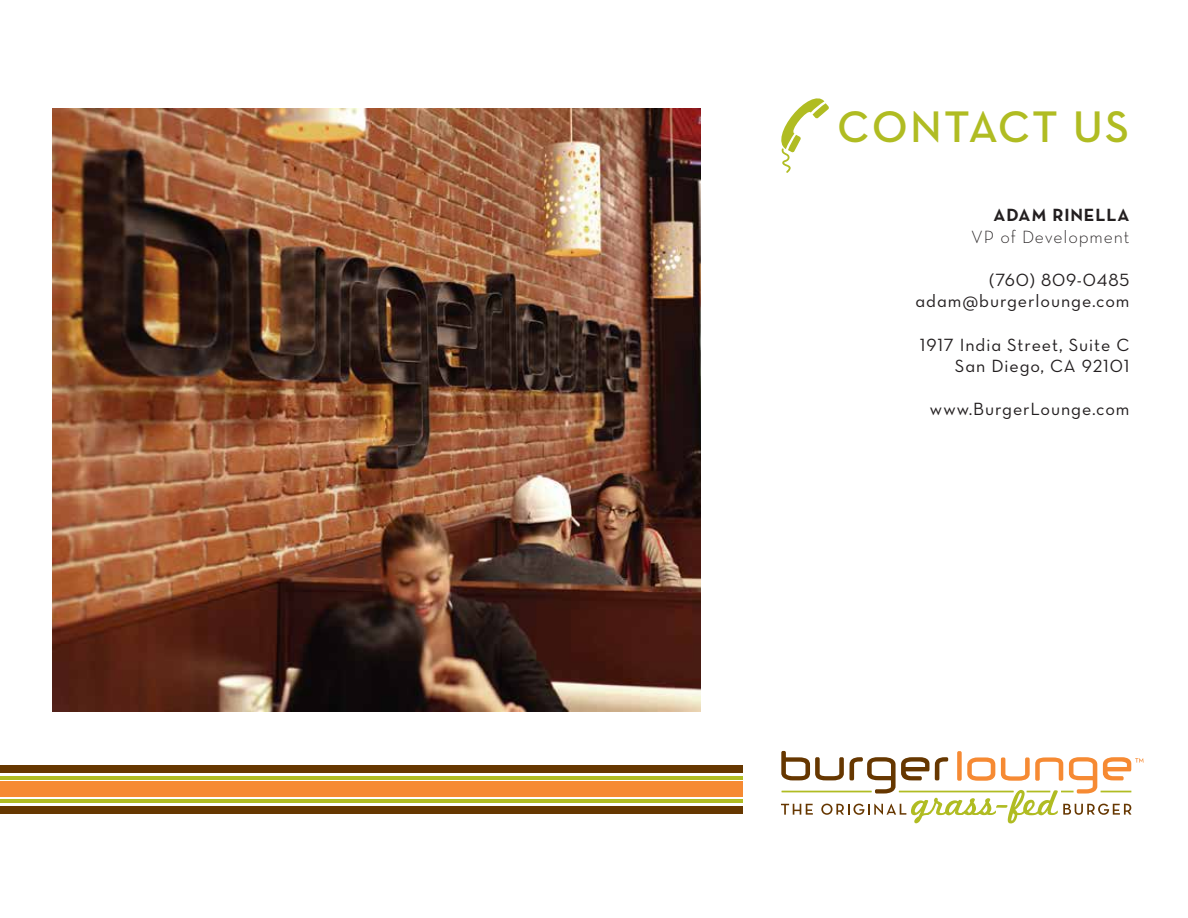
<style>
.page{position:relative;width:1188px;height:918px;background:#fff}
.page>*{position:absolute;margin:0;border:0;box-sizing:border-box;transform-origin:0 0}
.t1{font:45px "Neutra Text Demi Alt";letter-spacing:.045em;color:#b0bc22}
.t2{font:18px/21.6px "Neutra Text Book Alt";letter-spacing:.05em;color:#231f20;text-align:right}
.t3{font:300 18px "Neutra Text";letter-spacing:.05em;color:#231f20}
.t4{font:18px "Neutra Text Bold Alt";letter-spacing:.05em;color:#231f20}
</style>
<div class="page">
<div style="left:0;top:765px;width:742px;height:7px;background:#663700"></div>
<hr style="left:0;top:776px;width:742px;height:4px;background:#b0bc22">
<div style="left:0;top:782px;width:742px;height:15px;background:#f68a33"></div>
<div style="left:0;top:806px;width:742px;height:8px;background:#663700"></div>
<hr style="left:0;top:799px;width:742px;height:3px;background:#b0bc22">
<svg style="left:781px;top:751px;width:363px;height:72px"></svg>
<svg style="left:781px;top:98px;width:48px;height:75px"></svg>
<img style="left:52px;top:109px;width:648px;height:603px">
<h1 class="t1" style="left:837px;top:100px;width:293px">CONTACT US</h1>
<p class="t4" style="left:994px;top:204px;width:137px">ADAM RINELLA</p>
<p class="t3" style="left:971px;top:226px;width:160px">VP of Development</p>
<p class="t2" style="left:915px;top:269px;width:216px">(760) 809-0485 adam@burgerlounge.com</p>
<p class="t2" style="left:920px;top:333px;width:211px">1917 India Street, Suite C<br>San Diego, CA 92101</p>
<p class="t2" style="left:930px;top:398px;width:201px">www.BurgerLounge.com</p>
</div>
